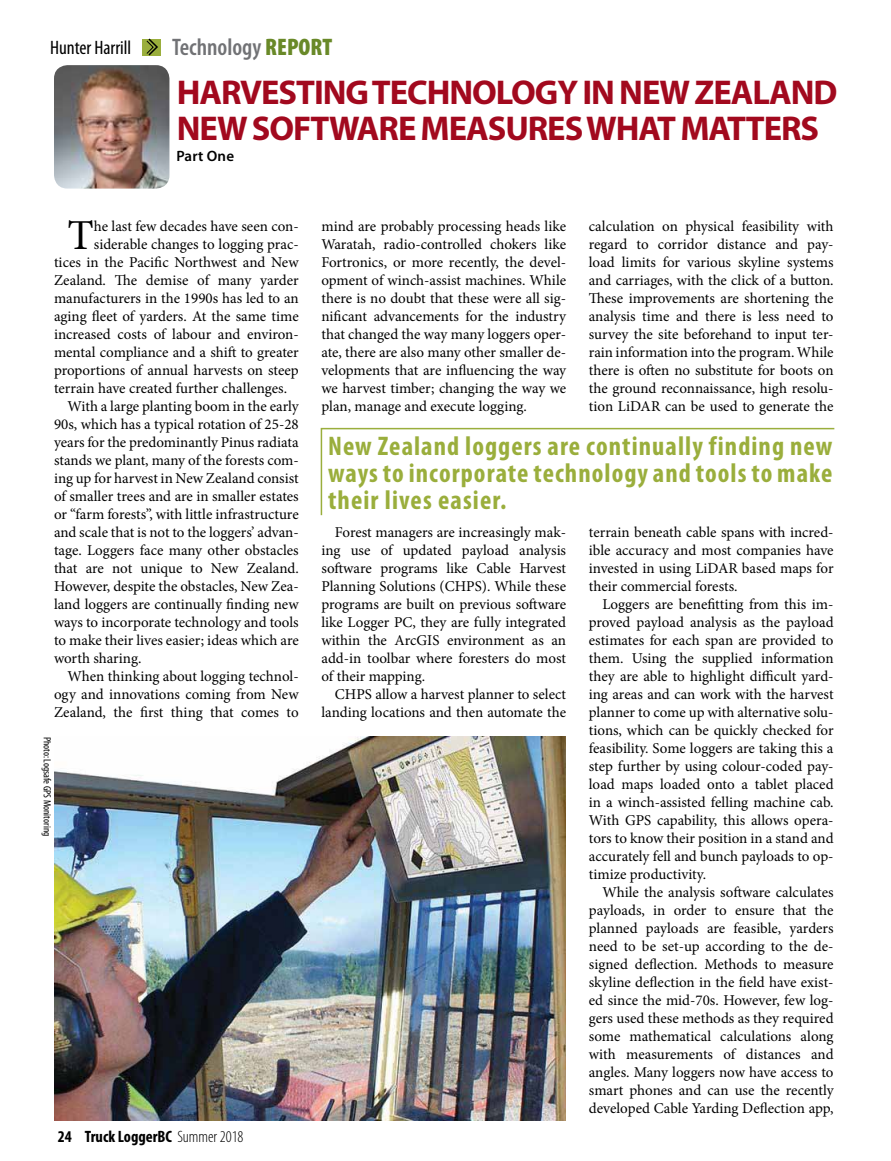
<style>
.page{position:relative;width:891px;height:1161px;background:#fff}
.page>*{position:absolute;margin:0;border:0;box-sizing:border-box;transform-origin:0 0}
.t1{font:42.75px "Minion Pro";color:#000}
.t2{font:700 34.5px/36px "Myriad Pro";letter-spacing:-.03em;color:#a2091e}
.t3{font:700 condensed 27px/27px "Myriad Pro";letter-spacing:.04em;color:#9aae3c;text-align:justify}
.t4{font:600 condensed 24px "Myriad Pro";color:#717275}
.t5{font:condensed 19.5px "Myriad Pro";color:#000}
.t6{font:700 condensed 16.5px "Myriad Pro";color:#000}
.t7{font:15px/18px "Minion Pro";color:#000;text-align:justify}
.t8{font:600 15px "Myriad Pro";letter-spacing:.01em;color:#000}
.t9{font:condensed 10.5px "Myriad Pro";color:#000}
.s1{font-weight:900;color:#698928}
.s2{font-weight:300}
</style>
<div class="page">
<img style="left:54px;top:737px;width:512px;height:383px">
<img style="left:54px;top:65px;width:115px;height:124px">
<div style="left:142px;top:39px;width:19px;height:17px;background:#9aae3c"></div>
<svg style="left:146px;top:38px;width:12px;height:18px"></svg>
<svg style="left:320px;top:427px;width:515px;height:89px"></svg>
<h3 class="t5" style="left:50px;top:36px;width:83px">Hunter Harrill</h3>
<h3 class="t4" style="left:172px;top:34px;width:162px">Technology <span class="s1">REPORT</span></h3>
<h2 class="t2" style="left:177px;top:73px;width:662px">HARVESTING TECHNOLOGY IN NEW ZEALAND<br>NEW SOFTWARE MEASURES WHAT MATTERS</h2>
<p class="t8" style="left:176px;top:146px;width:59px">Part One</p>
<h1 class="t1" style="left:68px;top:206px;width:28px">T</h1>
<p class="t7" style="left:94px;top:217px;width:206px">he last few decades have seen con-</p>
<p class="t7" style="left:94px;top:235px;width:206px">siderable changes to logging prac-</p>
<p class="t7" style="left:54px;top:253px;width:246px">tices in the Pacific Northwest and New</p>
<p class="t7" style="left:54px;top:271px;width:246px">Zealand. The demise of many yarder</p>
<p class="t7" style="left:54px;top:289px;width:246px">manufacturers in the 1990s has led to an</p>
<p class="t7" style="left:54px;top:307px;width:246px">aging fleet of yarders. At the same time</p>
<p class="t7" style="left:54px;top:325px;width:246px">increased costs of labour and environ-</p>
<p class="t7" style="left:54px;top:343px;width:246px">mental compliance and a shift to greater</p>
<p class="t7" style="left:54px;top:361px;width:246px">proportions of annual harvests on steep</p>
<p class="t7" style="left:54px;top:379px;width:235px">terrain have created further challenges.</p>
<p class="t7" style="left:68px;top:397px;width:233px">With a large planting boom in the early</p>
<p class="t7" style="left:54px;top:415px;width:246px">90s, which has a typical rotation of 25-28</p>
<p class="t7" style="left:54px;top:433px;width:246px">years for the predominantly Pinus radiata</p>
<p class="t7" style="left:54px;top:451px;width:246px">stands we plant, many of the forests com-</p>
<p class="t7" style="left:54px;top:469px;width:246px">ing up for harvest in New Zealand consist</p>
<p class="t7" style="left:54px;top:487px;width:246px">of smaller trees and are in smaller estates</p>
<p class="t7" style="left:54px;top:505px;width:246px">or “farm forests”, with little infrastructure</p>
<p class="t7" style="left:54px;top:523px;width:246px">and scale that is not to the loggers’ advan-</p>
<p class="t7" style="left:54px;top:541px;width:246px">tage. Loggers face many other obstacles</p>
<p class="t7" style="left:54px;top:559px;width:246px">that are not unique to New Zealand.</p>
<p class="t7" style="left:54px;top:577px;width:246px">However, despite the obstacles, New Zea-</p>
<p class="t7" style="left:54px;top:595px;width:246px">land loggers are continually finding new</p>
<p class="t7" style="left:54px;top:613px;width:246px">ways to incorporate technology and tools</p>
<p class="t7" style="left:54px;top:631px;width:246px">to make their lives easier; ideas which are</p>
<p class="t7" style="left:54px;top:649px;width:89px">worth sharing.</p>
<p class="t7" style="left:68px;top:667px;width:233px">When thinking about logging technol-</p>
<p class="t7" style="left:54px;top:685px;width:246px">ogy and innovations coming from New</p>
<p class="t7" style="left:54px;top:703px;width:246px">Zealand, the first thing that comes to</p>
<p class="t9" style="left:54px;top:737px;width:101px;rotate:90deg">Photo: Logsafe GPS Monitoring</p>
<p class="t6" style="left:58px;top:1126px;width:187px">24 Truck LoggerBC <span class="s2">Summer 2018</span></p>
<p class="t7" style="left:321px;top:217px;width:246px">mind are probably processing heads like Waratah, radio-controlled chokers like Fortronics, or more recently, the devel&shy;opment of winch-assist machines. While there is no doubt that these were all sig&shy;nificant advancements for the industry that changed the way many loggers oper&shy;ate, there are also many other smaller de&shy;velopments that are influencing the way we harvest timber; changing the way we plan, manage and execute logging.</p>
<p class="t7" style="left:589px;top:217px;width:246px">calculation on physical feasibility with regard to corridor distance and pay&shy;load limits for various skyline systems and carriages, with the click of a button.<br>These improvements are shortening the analysis time and there is less need to survey the site beforehand to input ter&shy;rain information into the program. While there is often no substitute for boots on the ground reconnaissance, high resolu&shy;tion LiDAR can be used to generate the</p>
<h3 class="t3" style="left:328px;top:432px;width:506px">New Zealand loggers are continually finding new ways to incorporate technology and tools to make their lives easier.</h3>
<p class="t7" style="left:321px;top:523px;width:246px;text-indent:14px">Forest managers are increasingly mak&shy;ing use of updated payload analysis software programs like Cable Harvest Planning Solutions (CHPS). While these programs are built on previous software like Logger PC, they are fully integrated within the ArcGIS environment as an add-in toolbar where foresters do most of their mapping.</p>
<p class="t7" style="left:321px;top:685px;width:246px;text-align:right">CHPS allow a harvest planner to select landing locations and then automate the</p>
<p class="t7" style="left:589px;top:523px;width:246px">terrain beneath cable spans with incred&shy;ible accuracy and most companies have invested in using LiDAR based maps for their commercial forests.</p>
<p class="t7" style="left:589px;top:595px;width:246px;text-indent:14px">Loggers are benefitting from this im&shy;proved payload analysis as the payload estimates for each span are provided to them. Using the supplied information they are able to highlight difficult yard&shy;ing areas and can work with the harvest planner to come up with alternative solu&shy;tions, which can be quickly checked for feasibility. Some loggers are taking this a step further by using colour-coded pay&shy;load maps loaded onto a tablet placed in a winch-assisted felling machine cab.<br>With GPS capability, this allows opera&shy;tors to know their position in a stand and accurately fell and bunch payloads to op&shy;timize productivity.</p>
<p class="t7" style="left:589px;top:883px;width:246px;text-indent:14px">While the analysis software calculates payloads, in order to ensure that the planned payloads are feasible, yarders need to be set-up according to the de&shy;signed deflection. Methods to measure skyline deflection in the field have exist&shy;ed since the mid-70s. However, few log&shy;gers used these methods as they required some mathematical calculations along with measurements of distances and angles. Many loggers now have access to smart phones and can use the recently developed Cable Yarding Deflection app,</p>
</div>
